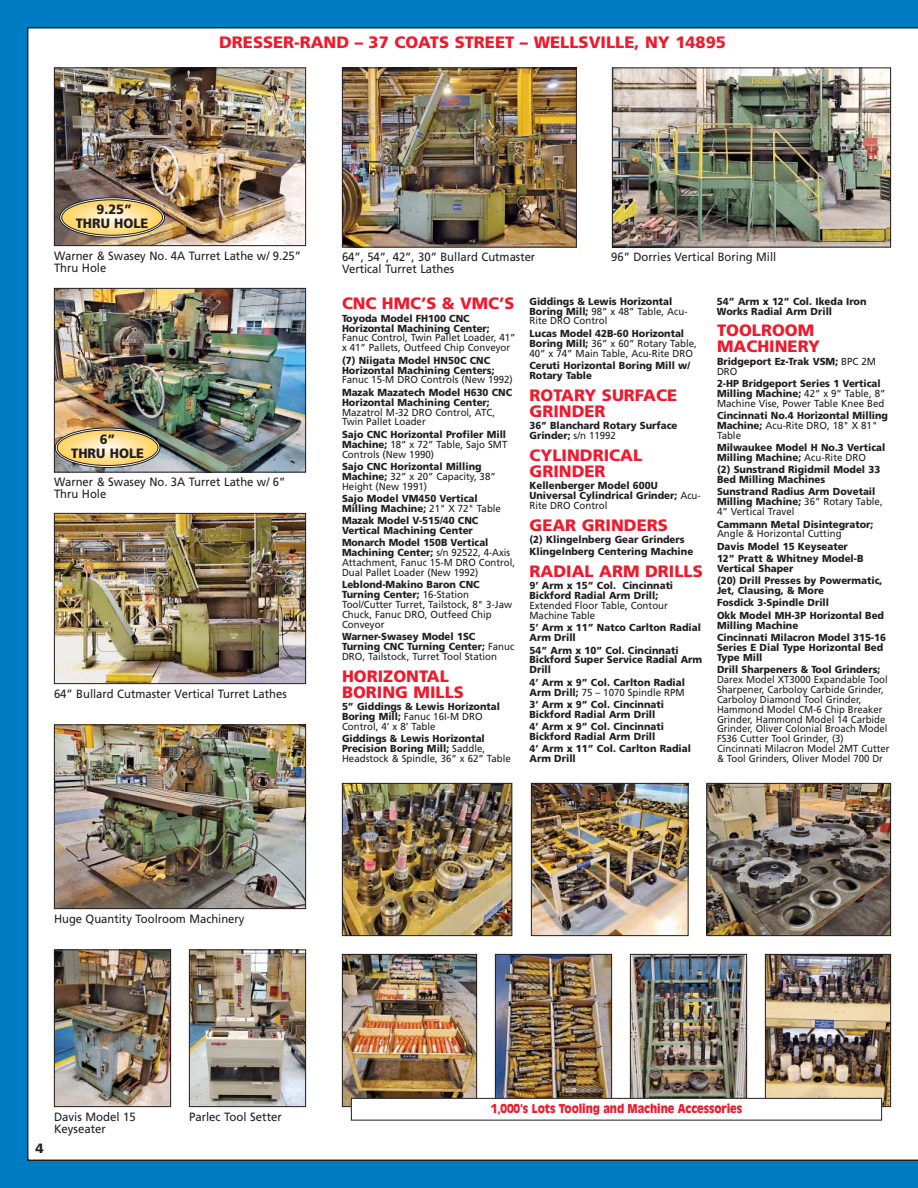
<style>
.page{position:relative;width:918px;height:1188px;background:#fff}
.page>*{position:absolute;margin:0;border:0;box-sizing:border-box;transform-origin:0 0}
.t1{font:900 16.5px/15.9px "Frutiger";color:#ed1b2d}
.t2{font:900 13.5px/13.5px "Frutiger";color:#231f20;text-align:center;scale:.95 1}
.t3{font:900 13.5px "Frutiger";color:#231f20}
.t4{font:12px/12px "Frutiger";color:#231f20;scale:.94 1}
.t5{font:900 12px "Antique Olive";letter-spacing:-.01em;color:#ed1b2d;scale:.9 1}
.t6{font:12px/12px "Frutiger";color:#231f20;scale:.95 1}
.t7{font:900 10.2px/9.9px "Frutiger";color:#231f20;scale:.95 1}
.t8{font:10.2px/9.9px "Frutiger";color:#231f20;scale:.95 1}
.t9{font:10.2px/9.9px "Frutiger";color:#231f20;scale:.94 1}
.t10{font:900 10.2px "Frutiger";color:#231f20;scale:.94 1}
.s1{font-weight:400}
.s2{font-weight:900}
</style>
<div class="page">
<img style="left:0;top:0;width:918px;height:1188px">
<h2 class="t2" style="left:76px;top:204px;width:78px">9.25”<br>THRU HOLE</h2>
<h1 class="t1" style="left:219px;top:36px;width:508px">DRESSER-RAND – 37 COATS STREET – WELLSVILLE, NY 14895</h1>
<p class="t4" style="left:54px;top:250px;width:264px">Warner &amp; Swasey No. 4A Turret Lathe w/ 9.25”<br>Thru Hole</p>
<p class="t4" style="left:342px;top:252px;width:207px">64”, 54”, 42”, 30” Bullard Cutmaster<br>Vertical Turret Lathes</p>
<p class="t4" style="left:611px;top:252px;width:177px">96” Dorries Vertical Boring Mill</p>
<h2 class="t2" style="left:71px;top:434px;width:78px">6”<br>THRU HOLE</h2>
<p class="t4" style="left:54px;top:477px;width:248px">Warner &amp; Swasey No. 3A Turret Lathe w/ 6”<br>Thru Hole</p>
<p class="t4" style="left:54px;top:688px;width:249px">64” Bullard Cutmaster Vertical Turret Lathes</p>
<h1 class="t1" style="left:342px;top:297px;width:174px">CNC HMC’S &amp; VMC’S</h1>
<p class="t7" style="left:342px;top:314px;width:157px">Toyoda Model FH100 CNC<br>Horizontal Machining Center;</p>
<p class="t8" style="left:342px;top:334px;width:184px">Fanuc Control, Twin Pallet Loader, 41” x 41” Pallets, Outfeed Chip Conveyor</p>
<p class="t7" style="left:342px;top:356px;width:162px">(7) Niigata Model HN50C CNC<br>Horizontal Machining Centers;</p>
<p class="t8" style="left:342px;top:376px;width:181px">Fanuc 15-M DRO Controls (New 1992)</p>
<p class="t7" style="left:342px;top:388px;width:181px">Mazak Mazatech Model H630 CNC<br>Horizontal Machining Center;</p>
<p class="t8" style="left:342px;top:408px;width:163px">Mazatrol M-32 DRO Control, ATC,<br>Twin Pallet Loader</p>
<p class="t7" style="left:342px;top:430px;width:176px;text-align:justify">Sajo CNC Horizontal Profiler Mill Machine; <span class="s1">18” x 72” Table, Sajo SMT Controls (New 1990)</span></p>
<p class="t8" style="left:342px;top:462px;width:163px"><span class="s2">Sajo CNC Horizontal Milling<br>Machine;</span> 32” x 20” Capacity, 38”<br>Height (New 1991)</p>
<p class="t7" style="left:342px;top:494px;width:169px">Sajo Model VM450 Vertical<br>Milling Machine; <span class="s1">21" X 72" Table</span></p>
<p class="t7" style="left:342px;top:516px;width:145px">Mazak Model V-515/40 CNC<br>Vertical Machining Center</p>
<p class="t9" style="left:342px;top:539px;width:186px"><span class="s2">Monarch Model 150B Vertical<br>Machining Center;</span> s/n 92522, 4-Axis<br>Attachment, Fanuc 15-M DRO Control,<br>Dual Pallet Loader (New 1992)</p>
<p class="t8" style="left:342px;top:581px;width:181px"><span class="s2">Leblond-Makino Baron CNC<br>Turning Center;</span> 16-Station<br>Tool/Cutter Turret, Tailstock, 8" 3-Jaw<br>Chuck, Fanuc DRO, Outfeed Chip<br>Conveyor</p>
<p class="t7" style="left:342px;top:633px;width:183px">Warner-Swasey Model 1SC<br>Turning CNC Turning Center; <span class="s1">Fanuc<br>DRO, Tailstock, Turret Tool Station</span></p>
<h1 class="t1" style="left:342px;top:670px;width:124px">HORIZONTAL<br>BORING MILLS</h1>
<p class="t7" style="left:342px;top:702px;width:168px">5” Giddings &amp; Lewis Horizontal<br>Boring Mill; <span class="s1">Fanuc 16I-M DRO<br>Control, 4’ x 8’ Table</span></p>
<p class="t7" style="left:342px;top:735px;width:179px">Giddings &amp; Lewis Horizontal<br>Precision Boring Mill; <span class="s1">Saddle,<br>Headstock &amp; Spindle, 36” x 62” Table</span></p>
<p class="t7" style="left:529px;top:297px;width:168px">Giddings &amp; Lewis Horizontal<br>Boring Mill; <span class="s1">98” x 48” Table, Acu-<br>Rite DRO Control</span></p>
<p class="t8" style="left:529px;top:329px;width:178px"><span class="s2">Lucas Model 42B-60 Horizontal<br>Boring Mill;</span> 36” x 60” Rotary Table,<br>40” x 74” Main Table, Acu-Rite DRO</p>
<p class="t7" style="left:529px;top:361px;width:171px">Ceruti Horizontal Boring Mill w/<br>Rotary Table</p>
<h1 class="t1" style="left:530px;top:388px;width:149px">ROTARY SURFACE<br>GRINDER</h1>
<p class="t7" style="left:530px;top:421px;width:157px">36’’ Blanchard Rotary Surface<br>Grinder; <span class="s1">s/n 11992</span></p>
<h1 class="t1" style="left:530px;top:448px;width:114px">CYLINDRICAL<br>GRINDER</h1>
<p class="t7" style="left:530px;top:481px;width:182px">Kellenberger Model 600U<br>Universal Cylindrical Grinder; <span class="s1">Acu-<br>Rite DRO Control</span></p>
<h1 class="t1" style="left:530px;top:518px;width:140px">GEAR GRINDERS</h1>
<p class="t7" style="left:530px;top:534px;width:174px;line-height:12.3px">(2) Klingelnberg Gear Grinders<br>Klingelnberg Centering Machine</p>
<h1 class="t1" style="left:530px;top:565px;width:175px">RADIAL ARM DRILLS</h1>
<p class="t7" style="left:530px;top:582px;width:153px">9’ Arm x 15” Col. Cincinnati<br>Bickford Radial Arm Drill;</p>
<p class="t8" style="left:530px;top:601px;width:147px">Extended Floor Table, Contour<br>Machine Table</p>
<p class="t7" style="left:530px;top:624px;width:182px">5’ Arm x 11” Natco Carlton Radial<br>Arm Drill</p>
<p class="t7" style="left:530px;top:646px;width:183px">54” Arm x 10” Col. Cincinnati<br>Bickford Super Service Radial Arm<br>Drill</p>
<p class="t7" style="left:530px;top:678px;width:165px">4’ Arm x 9” Col. Carlton Radial<br>Arm Drill; <span class="s1">75 – 1070 Spindle RPM</span></p>
<p class="t7" style="left:530px;top:700px;width:143px">3’ Arm x 9” Col. Cincinnati<br>Bickford Radial Arm Drill</p>
<p class="t7" style="left:530px;top:722px;width:143px">4’ Arm x 9” Col. Cincinnati<br>Bickford Radial Arm Drill</p>
<p class="t7" style="left:530px;top:745px;width:171px">4’ Arm x 11” Col. Carlton Radial<br>Arm Drill</p>
<p class="t7" style="left:717px;top:297px;width:159px">54” Arm x 12” Col. Ikeda Iron<br>Works Radial Arm Drill</p>
<h1 class="t1" style="left:717px;top:324px;width:104px">TOOLROOM<br>MACHINERY</h1>
<p class="t7" style="left:717px;top:357px;width:169px">Bridgeport Ez-Trak VSM; <span class="s1">BPC 2M<br>DRO</span></p>
<p class="t7" style="left:717px;top:379px;width:179px">2-HP Bridgeport Series 1 Vertical<br>Milling Machine; <span class="s1">42” x 9” Table, 8”<br>Machine Vise, Power Table Knee Bed</span></p>
<p class="t7" style="left:717px;top:411px;width:182px">Cincinnati No.4 Horizontal Milling<br>Machine; <span class="s1">Acu-Rite DRO, 18" X 81"<br>Table</span></p>
<p class="t7" style="left:717px;top:443px;width:179px">Milwaukee Model H No.3 Vertical<br>Milling Machine; <span class="s1">Acu-Rite DRO</span></p>
<p class="t7" style="left:717px;top:466px;width:173px">(2) Sunstrand Rigidmil Model 33<br>Bed Milling Machines</p>
<p class="t7" style="left:717px;top:488px;width:176px">Sunstrand Radius Arm Dovetail<br>Milling Machine; <span class="s1">36” Rotary Table,<br>4” Vertical Travel</span></p>
<p class="t7" style="left:717px;top:520px;width:166px">Cammann Metal Disintegrator;</p>
<p class="t8" style="left:717px;top:530px;width:133px">Angle &amp; Horizontal Cutting</p>
<p class="t7" style="left:717px;top:541px;width:156px;line-height:12.3px">Davis Model 15 Keyseater<br>12” Pratt &amp; Whitney Model-B</p>
<p class="t7" style="left:717px;top:563px;width:176px;line-height:12.3px">Vertical Shaper<br>(20) Drill Presses by Powermatic,</p>
<p class="t7" style="left:717px;top:585px;width:177px;line-height:12.3px">Jet, Clausing, &amp; More<br>Fosdick 3-Spindle Drill<br>Okk Model MH-3P Horizontal Bed</p>
<p class="t7" style="left:717px;top:620px;width:179px;line-height:12.3px">Milling Machine<br>Cincinnati Milacron Model 315-16</p>
<p class="t7" style="left:717px;top:643px;width:176px">Series E Dial Type Horizontal Bed<br>Type Mill</p>
<p class="t10" style="left:717px;top:665px;width:175px">Drill Sharpeners &amp; Tool Grinders;</p>
<p class="t9" style="left:717px;top:675px;width:185px">Darex Model XT3000 Expandable Tool Sharpener, Carboloy Carbide Grinder, Carboloy Diamond Tool Grinder, Hammond Model CM-6 Chip Breaker Grinder, Hammond Model 14 Carbide Grinder, Oliver Colonial Broach Model FS36 Cutter Tool Grinder, (3)<br>Cincinnati Milacron Model 2MT Cutter &amp; Tool Grinders, Oliver Model 700 Dr</p>
<p class="t4" style="left:54px;top:913px;width:204px">Huge Quantity Toolroom Machinery</p>
<h2 class="t3" style="left:36px;top:1143px;width:10px">4</h2>
<p class="t6" style="left:54px;top:1111px;width:88px">Davis Model 15<br>Keyseater</p>
<p class="t6" style="left:189px;top:1111px;width:99px">Parlec Tool Setter</p>
<p class="t5" style="left:491px;top:1104px;width:281px">1,000's Lots Tooling and Machine Accessories</p>
</div>
